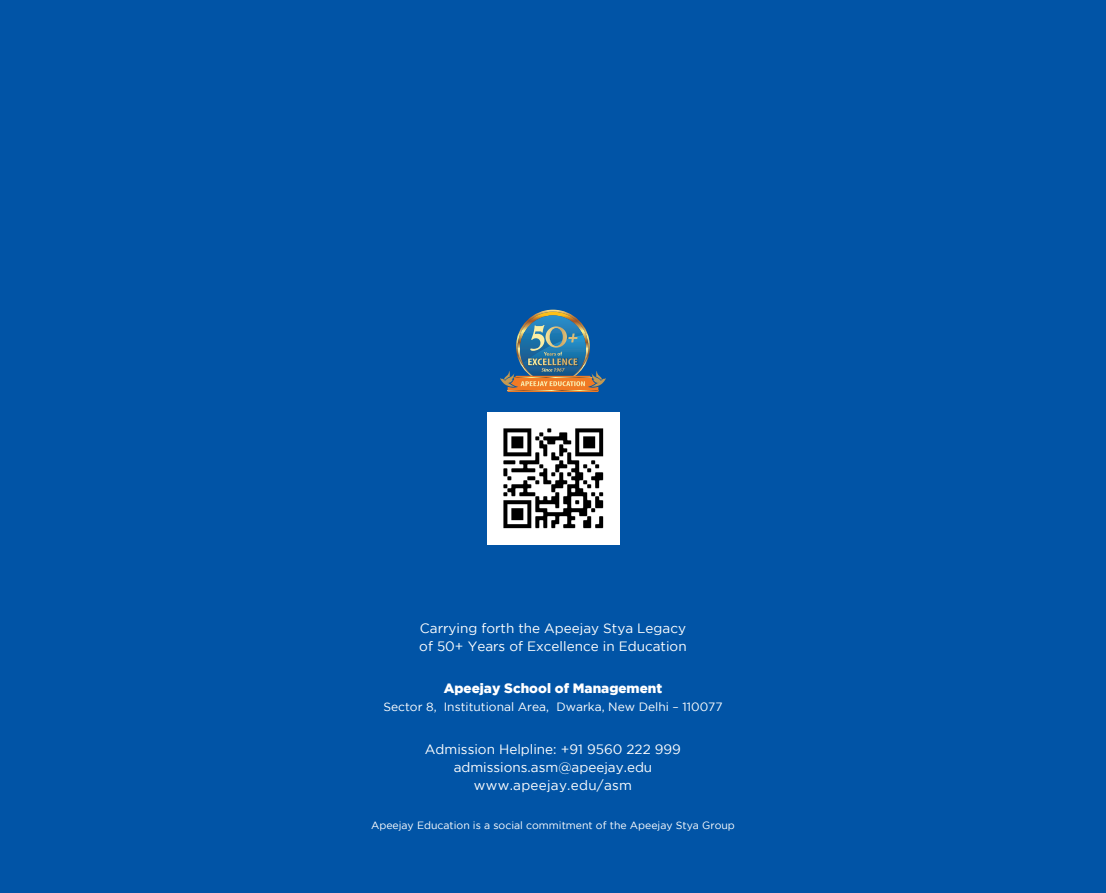
<style>
.page{position:relative;width:1106px;height:893px;background:#0154a6}
.page>*{position:absolute;margin:0;border:0;box-sizing:border-box;transform-origin:0 0}
.t1{font:13.5px/18px "Gotham";color:#fff}
.t2{font:900 13.5px "Gotham";color:#fff}
.t3{font:13.5px "Gotham";letter-spacing:.02em;color:#fff}
.t4{font:12px "Gotham";color:#fff}
.t5{font:10.5px "Gotham";color:#fff}
</style>
<div class="page">
<img style="left:500px;top:310px;width:106px;height:82px">
<img style="left:487px;top:413px;width:132px;height:131px">
<p class="t1" style="left:419px;top:619px;width:269px">Carrying forth the Apeejay Stya Legacy of 50+ Years of Excellence in Education</p>
<p class="t2" style="left:443px;top:680px;width:220px">Apeejay School of Management</p>
<p class="t4" style="left:383px;top:700px;width:341px">Sector 8, Institutional Area, Dwarka, New Delhi – 110077</p>
<p class="t1" style="left:425px;top:740px;width:257px">Admission Helpline: +91 9560 222 999</p>
<p class="t1" style="left:453px;top:758px;width:200px">admissions.asm@apeejay.edu</p>
<p class="t3" style="left:474px;top:777px;width:159px">www.apeejay.edu/asm</p>
<p class="t5" style="left:371px;top:820px;width:365px">Apeejay Education is a social commitment of the Apeejay Stya Group</p>
</div>
